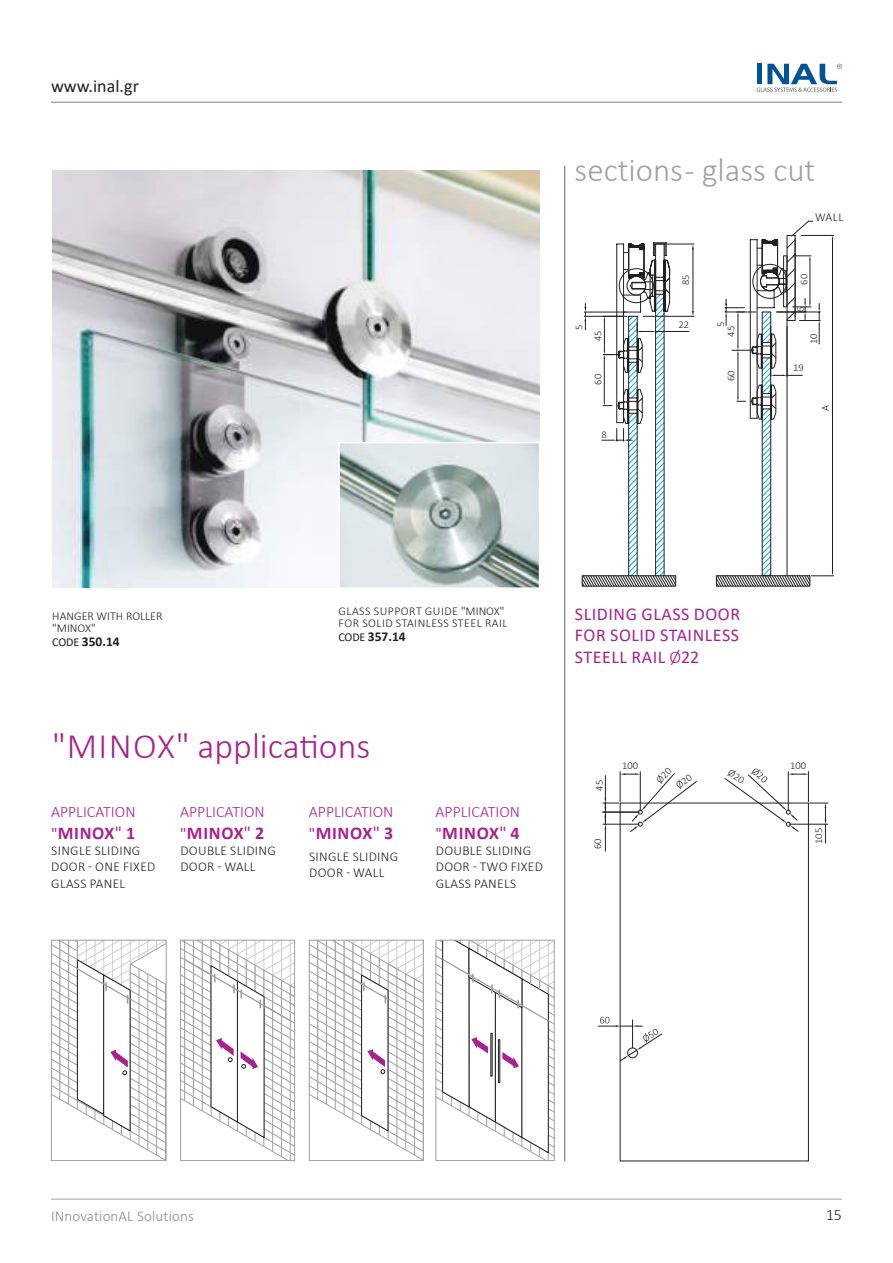
<style>
.page{position:relative;width:893px;height:1263px;background:#fff}
.page>*{position:absolute;margin:0;border:0;box-sizing:border-box;transform-origin:0 0}
.t1{font:300 36px "Calibri";color:#a7228e}
.t2{font:300 33px "Calibri";color:#a0a1a3}
.t3{font:18px/21.6px "Calibri";letter-spacing:.03em;color:#a7228e;text-align:justify}
.t4{font:700 18px "Calibri";letter-spacing:.04em;color:#a7228e}
.t5{font:18px "Calibri";color:#241f1f}
.t6{font:300 16.05px "Calibri";color:#a7228e}
.t7{font:300 15.75px "Calibri";color:#241f1f}
.t8{font:300 15px "Calibri";letter-spacing:.01em;color:#89898b}
.t9{font:300 13.5px/16.2px "Calibri";letter-spacing:.025em;color:#241f1f}
.t10{font:700 13.5px "Calibri";color:#241f1f}
.t11{font:300 12px/12px "Calibri";letter-spacing:.04em;color:#241f1f}
.t12{font:300 12px/12px "Calibri";color:#241f1f}
.t13{font:300 10.5px/10.4px "Calibri";color:#241f1f}
.s1{font-weight:400;font-size:12px}
.s2{font-weight:400;font-size:16.05px}
.s3{font-weight:400}
.s4{font-weight:300}
</style>
<div class="page">
<hr style="left:51px;top:1199px;width:791px;height:1px;background:#a0a1a3">
<svg style="left:757px;top:64px;width:85px;height:28px"></svg>
<img style="left:52px;top:171px;width:487px;height:416px">
<img style="left:341px;top:445px;width:196px;height:141px">
<div style="left:338px;top:442px;width:202px;height:147px;border:2px solid #fff"></div>
<hr style="left:51px;top:102px;width:791px;height:1px;background:#a0a1a3">
<div style="left:620px;top:803px;width:189px;height:358px;border:1px solid #241f1f"></div>
<svg style="left:598px;top:1017px;width:64px;height:44px"></svg>
<svg style="left:582px;top:242px;width:112px;height:344px"></svg>
<svg style="left:716px;top:220px;width:117px;height:367px"></svg>
<svg style="left:53px;top:942px;width:112px;height:217px"></svg>
<div style="left:51px;top:940px;width:116px;height:221px;border:1px solid #a0a1a3"></div>
<svg style="left:182px;top:942px;width:111px;height:217px"></svg>
<div style="left:180px;top:940px;width:115px;height:221px;border:1px solid #a0a1a3"></div>
<svg style="left:311px;top:942px;width:111px;height:217px"></svg>
<div style="left:309px;top:940px;width:115px;height:221px;border:1px solid #a0a1a3"></div>
<svg style="left:438px;top:942px;width:115px;height:217px"></svg>
<div style="left:436px;top:940px;width:119px;height:221px;border:1px solid #a0a1a3"></div>
<hr style="left:565px;top:166px;width:1px;height:995px;background:#656365">
<svg style="left:724px;top:771px;width:104px;height:72px"></svg>
<svg style="left:603px;top:771px;width:94px;height:80px"></svg>
<h3 class="t5" style="left:51px;top:80px;width:89px">www.inal.gr</h3>
<h2 class="t2" style="left:575px;top:156px;width:242px">sections - glass cut</h2>
<p class="t13" style="left:681px;top:285px;width:12px;rotate:-90deg">85</p>
<p class="t13" style="left:574px;top:330px;width:7px;rotate:-90deg">5</p>
<p class="t13" style="left:678px;top:320px;width:12px">22</p>
<p class="t13" style="left:593px;top:341px;width:12px;rotate:-90deg">45</p>
<p class="t13" style="left:593px;top:385px;width:12px;rotate:-90deg">60</p>
<p class="t13" style="left:602px;top:430px;width:7px">8</p>
<p class="t13" style="left:716px;top:336px;width:16px;text-indent:9px;rotate:-90deg">5<br>45</p>
<p class="t13" style="left:726px;top:381px;width:12px;rotate:-90deg">60</p>
<p class="t11" style="left:815px;top:212px;width:30px">WALL</p>
<p class="t13" style="left:799px;top:285px;width:12px;rotate:-90deg">60</p>
<p class="t13" style="left:795px;top:312px;width:7px;rotate:-90deg">6</p>
<p class="t13" style="left:809px;top:344px;width:12px;rotate:-90deg">10</p>
<p class="t13" style="left:793px;top:363px;width:12px">19</p>
<p class="t13" style="left:820px;top:411px;width:7px;rotate:-90deg">Α</p>
<p class="t12" style="left:52px;top:610px;width:112px">HANGER WITH ROLLER "MINOX"</p>
<p class="t10" style="left:52px;top:636px;width:69px"><span class="s1">CODE</span> 350.14</p>
<p class="t11" style="left:339px;top:606px;width:170px">GLASS SUPPORT GUIDE "MINOX"<br>FOR SOLID STAINLESS STEEL RAIL</p>
<p class="t10" style="left:338px;top:632px;width:69px"><span class="s1">CODE</span> 357.14</p>
<h1 class="t1" style="left:52px;top:731px;width:319px">"MINOX" applications</h1>
<p class="t6" style="left:51px;top:805px;width:86px">APPLICATION</p>
<h3 class="t4" style="left:51px;top:826px;width:86px"><span class="s2">"</span>MINOX<span class="s3">"</span> 1</h3>
<p class="t9" style="left:51px;top:843px;width:106px">SINGLE SLIDING<br>DOOR - ONE FIXED<br>GLASS PANEL</p>
<p class="t6" style="left:180px;top:805px;width:86px">APPLICATION</p>
<h3 class="t4" style="left:180px;top:826px;width:86px"><span class="s2">"</span>MINOX<span class="s3">"</span> 2</h3>
<p class="t9" style="left:180px;top:843px;width:97px">DOUBLE SLIDING<br>DOOR - WALL</p>
<p class="t6" style="left:309px;top:805px;width:86px">APPLICATION</p>
<h3 class="t4" style="left:309px;top:826px;width:86px"><span class="s2">"</span>MINOX<span class="s3">"</span> 3</h3>
<p class="t9" style="left:309px;top:849px;width:91px">SINGLE SLIDING<br>DOOR - WALL</p>
<p class="t6" style="left:436px;top:805px;width:86px">APPLICATION</p>
<h3 class="t4" style="left:436px;top:826px;width:86px"><span class="s2">"</span>MINOX<span class="s3">"</span> 4</h3>
<p class="t9" style="left:436px;top:843px;width:109px">DOUBLE SLIDING<br>DOOR - TWO FIXED<br>GLASS PANELS</p>
<h3 class="t3" style="left:575px;top:604px;width:167px">SLIDING GLASS DOOR FOR SOLID STAINLESS STEELL RAIL <span class="s4">Ø</span>22</h3>
<p class="t13" style="left:595px;top:791px;width:12px;rotate:-90deg">45</p>
<p class="t13" style="left:593px;top:849px;width:12px;rotate:-90deg">60</p>
<p class="t13" style="left:622px;top:761px;width:17px">100</p>
<p class="t13" style="left:790px;top:761px;width:17px">100</p>
<p class="t13" style="left:814px;top:844px;width:17px;rotate:-90deg">105</p>
<p class="t8" style="left:51px;top:1207px;width:144px">INnovationAL Solutions</p>
<p class="t7" style="left:826px;top:1209px;width:17px">15</p>
</div>
